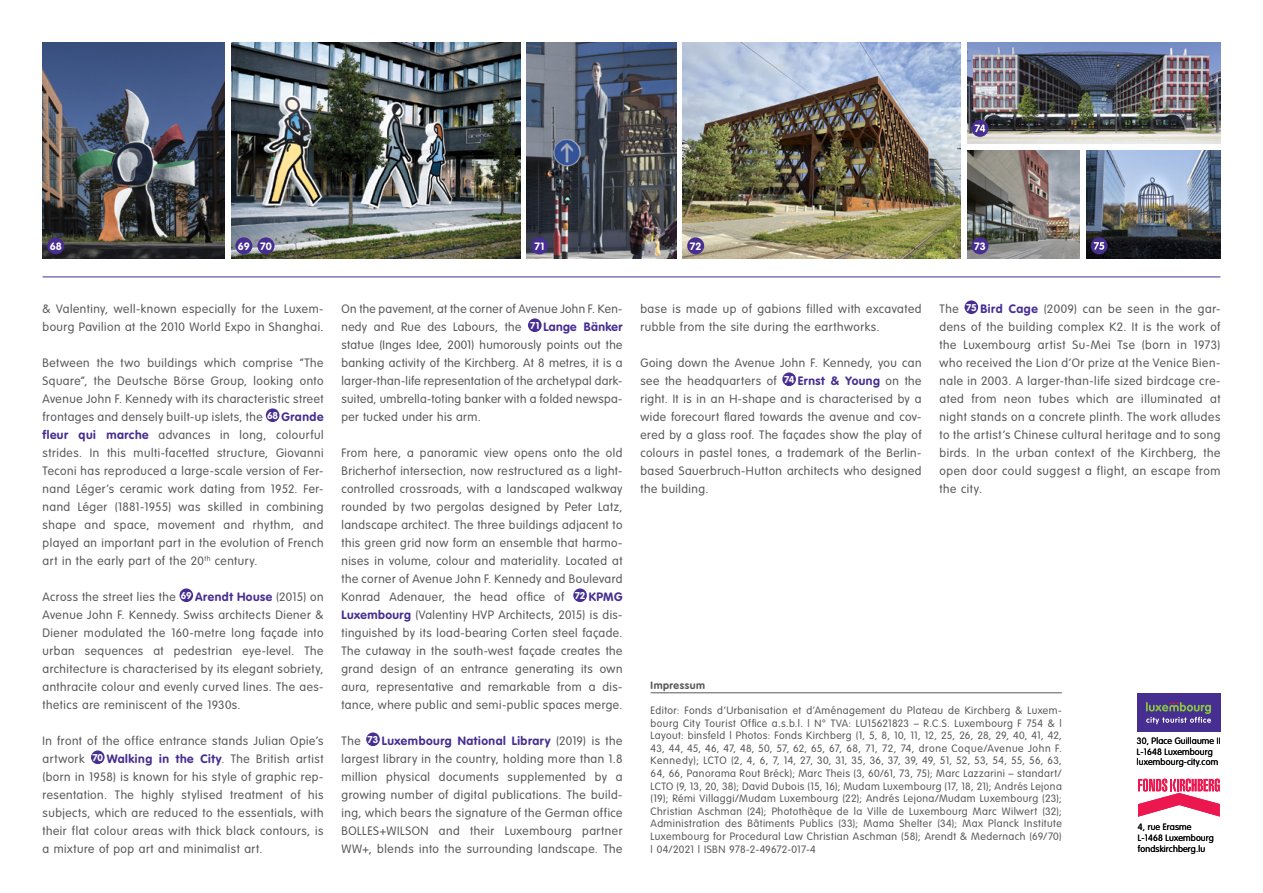
<style>
.page{position:relative;width:1263px;height:893px;background:#fff}
.page>*{position:absolute;margin:0;border:0;box-sizing:border-box;transform-origin:0 0}
.t1{font:300 12px/18px "VAG Rounded";letter-spacing:.04em;color:#58595b;text-align:justify}
.t2{font:300 10.5px/12.6px "VAG Rounded";letter-spacing:.04em;color:#58595b;text-align:justify}
.t3{font:700 10.5px "VAG Rounded Std";letter-spacing:-.005em;color:#fff}
.t4{font:700 10.5px "VAG Rounded Std";letter-spacing:.05em;color:#58595b}
.t5{font:300 9px/10.8px "VAG Rounded";letter-spacing:.015em;color:#000}
.s1{font-family:"VAG Rounded Std";font-weight:700;font-size:9.75px;color:#fff}
.s2{font-weight:700;color:#472f92}
</style>
<div class="page">
<hr style="left:43px;top:277px;width:1177px;height:1px;background:#472f92">
<img style="left:683px;top:42px;width:278px;height:217px">
<img style="left:527px;top:42px;width:149px;height:217px">
<div style="left:687px;top:237px;width:17px;height:17px;background:#472f92;border-radius:50%"></div>
<div style="left:531px;top:237px;width:17px;height:17px;background:#472f92;border-radius:50%"></div>
<img style="left:232px;top:42px;width:289px;height:216px">
<img style="left:967px;top:42px;width:253px;height:102px">
<img style="left:967px;top:150px;width:113px;height:109px">
<div style="left:971px;top:237px;width:17px;height:17px;background:#472f92;border-radius:50%"></div>
<svg style="left:971px;top:120px;width:17px;height:17px"></svg>
<svg style="left:974px;top:125px;width:11px;height:7px"></svg>
<div style="left:235px;top:237px;width:17px;height:17px;background:#472f92;border-radius:50%"></div>
<div style="left:257px;top:237px;width:17px;height:17px;background:#472f92;border-radius:50%"></div>
<img style="left:1086px;top:151px;width:134px;height:107px">
<div style="left:1091px;top:237px;width:17px;height:17px;background:#472f92;border-radius:50%"></div>
<svg style="left:1094px;top:242px;width:10px;height:8px"></svg>
<img style="left:43px;top:43px;width:181px;height:215px">
<div style="left:47px;top:237px;width:17px;height:17px;background:#472f92;border-radius:50%"></div>
<svg style="left:1138px;top:779px;width:82px;height:38px"></svg>
<div style="left:1137px;top:693px;width:83px;height:39px;background:#472f92"></div>
<svg style="left:1146px;top:702px;width:65px;height:22px"></svg>
<div style="left:266px;top:408px;width:13px;height:14px;background:#472f92;border-radius:50%"></div>
<div style="left:179px;top:588px;width:14px;height:14px;background:#472f92;border-radius:50%"></div>
<div style="left:91px;top:750px;width:14px;height:14px;background:#472f92;border-radius:50%"></div>
<div style="left:528px;top:318px;width:14px;height:14px;background:#472f92;border-radius:50%"></div>
<div style="left:573px;top:588px;width:14px;height:14px;background:#472f92;border-radius:50%"></div>
<div style="left:366px;top:732px;width:14px;height:14px;background:#472f92;border-radius:50%"></div>
<div style="left:782px;top:372px;width:14px;height:14px;background:#472f92;border-radius:50%"></div>
<div style="left:964px;top:300px;width:14px;height:14px;background:#472f92;border-radius:50%"></div>
<hr style="left:651px;top:692px;width:411px;height:1px;background:#58595b">
<p class="t3" style="left:50px;top:240px;width:14px">68</p>
<p class="t3" style="left:238px;top:240px;width:35px">69 70</p>
<p class="t3" style="left:535px;top:240px;width:11px">71</p>
<p class="t3" style="left:690px;top:240px;width:13px">72</p>
<p class="t3" style="left:974px;top:240px;width:13px">73</p>
<p class="t1" style="left:43px;top:299px;width:282px">&amp; Valentiny, well-known especially for the Luxem&shy;bourg Pavilion at the 2010 World Expo in Shanghai.</p>
<p class="t1" style="left:43px;top:353px;width:282px">Between the two buildings which comprise “The Square”, the Deutsche Börse Group, looking onto Avenue John F. Kennedy with its characteristic street frontages and densely built-up islets, the <span class="s1">68</span> <span class="s2">Grande fleur qui marche</span> advances in long, colourful strides. In this multi-facetted structure, Giovanni Teconi has reproduced a large-scale version of Fer&shy;nand Léger’s ceramic work dating from 1952. Fer&shy;nand Léger (1881-1955) was skilled in combining shape and space, movement and rhythm, and played an important part in the evolution of French art in the early part of the 20<sup>th</sup> century.</p>
<p class="t1" style="left:43px;top:587px;width:282px">Across the street lies the <span class="s1">69</span> <span class="s2">Arendt House</span> (2015) on Avenue John F. Kennedy. Swiss architects Diener &amp; Diener modulated the 160-metre long façade into urban sequences at pedestrian eye-level. The architecture is characterised by its elegant sobriety, anthracite colour and evenly curved lines. The aes&shy;thetics are reminiscent of the 1930s.</p>
<p class="t1" style="left:43px;top:731px;width:282px">In front of the office entrance stands Julian Opie’s artwork <span class="s1">70</span> <span class="s2">Walking in the City</span>. The British artist (born in 1958) is known for his style of graphic rep&shy;resentation. The highly stylised treatment of his subjects, which are reduced to the essentials, with their flat colour areas with thick black contours, is a mixture of pop art and minimalist art.</p>
<p class="t1" style="left:341px;top:299px;width:282px">On the pavement, at the corner of Avenue John F. Ken&shy;nedy and Rue des Labours, the <span class="s1">71</span> <span class="s2">Lange Bänker </span>statue (Inges Idee, 2001) humorously points out the banking activity of the Kirchberg. At 8 metres, it is a larger-than-life representation of the archetypal dark&shy;suited, umbrella-toting banker with a folded newspa&shy;per tucked under his arm.</p>
<p class="t1" style="left:341px;top:443px;width:282px">From here, a panoramic view opens onto the old Bricherhof intersection, now restructured as a light&shy;controlled crossroads, with a landscaped walkway rounded by two pergolas designed by Peter Latz, landscape architect. The three buildings adjacent to this green grid now form an ensemble that harmo&shy;nises in volume, colour and materiality. Located at the corner of Avenue John F. Kennedy and Boulevard Konrad Adenauer, the head office of <span class="s1">72</span> <span class="s2">KPMG Luxembourg</span> (Valentiny HVP Architects, 2015) is dis&shy;tinguished by its load-bearing Corten steel façade.<br>The cutaway in the south-west façade creates the grand design of an entrance generating its own aura, representative and remarkable from a dis&shy;tance, where public and semi-public spaces merge.</p>
<p class="t1" style="left:341px;top:731px;width:282px">The <span class="s1">73</span> <span class="s2">Luxembourg National Library</span> (2019) is the largest library in the country, holding more than 1.8 million physical documents supplemented by a growing number of digital publications. The build&shy;ing, which bears the signature of the German office BOLLES+WILSON and their Luxembourg partner WW+, blends into the surrounding landscape. The</p>
<p class="t1" style="left:640px;top:299px;width:282px">base is made up of gabions filled with excavated rubble from the site during the earthworks.</p>
<p class="t1" style="left:640px;top:353px;width:282px">Going down the Avenue John F. Kennedy, you can see the headquarters of <span class="s1">74</span> <span class="s2">Ernst &amp; Young</span> on the right. It is in an H-shape and is characterised by a wide forecourt flared towards the avenue and cov&shy;ered by a glass roof. The façades show the play of colours in pastel tones, a trademark of the Berlin&shy;based Sauerbruch-Hutton architects who designed the building.</p>
<p class="t1" style="left:939px;top:299px;width:282px">The <span class="s1">75</span> <span class="s2">Bird Cage</span> (2009) can be seen in the gar&shy;dens of the building complex K2. It is the work of the Luxembourg artist Su-Mei Tse (born in 1973) who received the Lion d’Or prize at the Venice Bien&shy;nale in 2003. A larger-than-life sized birdcage cre&shy;ated from neon tubes which are illuminated at night stands on a concrete plinth. The work alludes to the artist’s Chinese cultural heritage and to song birds. In the urban context of the Kirchberg, the open door could suggest a flight, an escape from the city.</p>
<p class="t4" style="left:651px;top:679px;width:56px">Impressum</p>
<p class="t2" style="left:651px;top:704px;width:413px">Editor: Fonds d’Urbanisation et d’Aménagement du Plateau de Kirchberg &amp; Luxem&shy;bourg City Tourist Office a.s.b.l. | N° TVA: LU15621823 – R.C.S. Luxembourg F 754 &amp; | Layout: binsfeld | Photos: Fonds Kirchberg (1, 5, 8, 10, 11, 12, 25, 26, 28, 29, 40, 41, 42, 43, 44, 45, 46, 47, 48, 50, 57, 62, 65, 67, 68, 71, 72, 74, drone Coque/Avenue John F.<br>Kennedy); LCTO (2, 4, 6, 7, 14, 27, 30, 31, 35, 36, 37, 39, 49, 51, 52, 53, 54, 55, 56, 63, 64, 66, Panorama Rout Bréck); Marc Theis (3, 60/61, 73, 75); Marc Lazzarini – standart/ LCTO (9, 13, 20, 38); David Dubois (15, 16); Mudam Luxembourg (17, 18, 21); Andrés Lejona (19); Rémi Villaggi/Mudam Luxembourg (22); Andrés Lejona/Mudam Luxembourg (23); Christian Aschman (24); Photothèque de la Ville de Luxembourg Marc Wilwert (32); Administration des Bâtiments Publics (33); Mama Shelter (34); Max Planck Institute Luxembourg for Procedural Law Christian Aschman (58); Arendt &amp; Medernach (69/70) | 04/2021 | ISBN 978-2-49672-017-4</p>
<p class="t5" style="left:1137px;top:735px;width:85px">30, Place Guillaume II<br>L-1648 Luxembourg luxembourg-city.com</p>
<p class="t5" style="left:1138px;top:821px;width:77px">4, rue Erasme<br>L-1468 Luxembourg fondskirchberg.lu</p>
</div>
